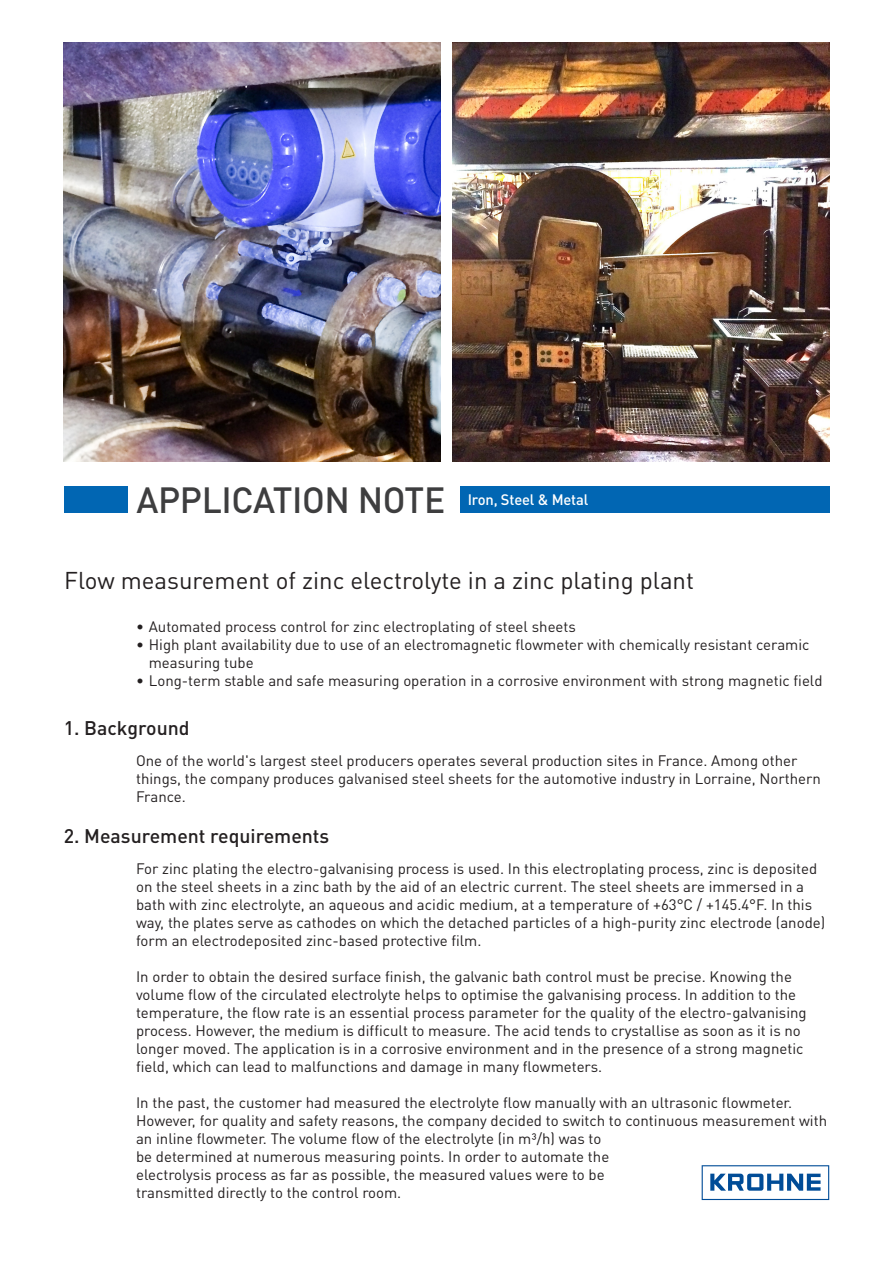
<style>
.page{position:relative;width:893px;height:1263px;background:#fff}
.page>*{position:absolute;margin:0;border:0;box-sizing:border-box;transform-origin:0 0}
.t1{font:500 36px "DIN Pro";letter-spacing:-.01em;color:#3e3e3f}
.t2{font:24px "DIN Pro";color:#231f20}
.t3{font:500 19.5px "DIN Pro";color:#231f20}
.t4{font:15px/18px "DIN Pro";color:#231f20}
.t5{font:500 15px "DIN Pro";letter-spacing:-.01em;color:#fff}
</style>
<div class="page">
<div style="left:64px;top:486px;width:765px;height:27px;background:#0166b3"></div>
<div style="left:128px;top:486px;width:331px;height:54px;background:#fff"></div>
<img style="left:453px;top:42px;width:376px;height:419px">
<img style="left:64px;top:43px;width:376px;height:419px">
<svg style="left:702px;top:1165px;width:127px;height:35px"></svg>
<h1 class="t1" style="left:136px;top:475px;width:310px">APPLICATION NOTE</h1>
<p class="t5" style="left:468px;top:489px;width:122px">Iron, Steel &amp; Metal</p>
<h2 class="t2" style="left:64px;top:564px;width:631px">Flow measurement of zinc electrolyte in a zinc plating plant</h2>
<p class="t4" style="left:136px;top:617px;width:441px">• Automated process control for zinc electroplating of steel sheets</p>
<p class="t4" style="left:149px;top:635px;width:662px;text-indent:-13px">• High plant availability due to use of an electromagnetic flowmeter with chemically resistant ceramic measuring tube</p>
<p class="t4" style="left:136px;top:671px;width:688px">• Long-term stable and safe measuring operation in a corrosive environment with strong magnetic field</p>
<h3 class="t3" style="left:64px;top:715px;width:127px">1. Background</h3>
<p class="t4" style="left:136px;top:751px;width:686px">One of the world's largest steel producers operates several production sites in France. Among other things, the company produces galvanised steel sheets for the automotive industry in Lorraine, Northern<br>France.</p>
<h3 class="t3" style="left:64px;top:823px;width:267px">2. Measurement requirements</h3>
<p class="t4" style="left:136px;top:859px;width:691px">For zinc plating the electro-galvanising process is used. In this electroplating process, zinc is deposited on the steel sheets in a zinc bath by the aid of an electric current. The steel sheets are immersed in a bath with zinc electrolyte, an aqueous and acidic medium, at a temperature of +63°C / +145.4°F. In this way, the plates serve as cathodes on which the detached particles of a high-purity zinc electrode (anode) form an electrodeposited zinc-based protective film.</p>
<p class="t4" style="left:136px;top:967px;width:672px">In order to obtain the desired surface finish, the galvanic bath control must be precise. Knowing the volume flow of the circulated electrolyte helps to optimise the galvanising process. In addition to the temperature, the flow rate is an essential process parameter for the quality of the electro-galvanising process. However, the medium is difficult to measure. The acid tends to crystallise as soon as it is no longer moved. The application is in a corrosive environment and in the presence of a strong magnetic field, which can lead to malfunctions and damage in many flowmeters.</p>
<p class="t4" style="left:136px;top:1093px;width:692px">In the past, the customer had measured the electrolyte flow manually with an ultrasonic flowmeter.<br>However, for quality and safety reasons, the company decided to switch to continuous measurement with an inline flowmeter. The volume flow of the electrolyte (in m³/h) was to<br>be determined at numerous measuring points. In order to automate the<br>electrolysis process as far as possible, the measured values were to be<br>transmitted directly to the control room.</p>
</div>
